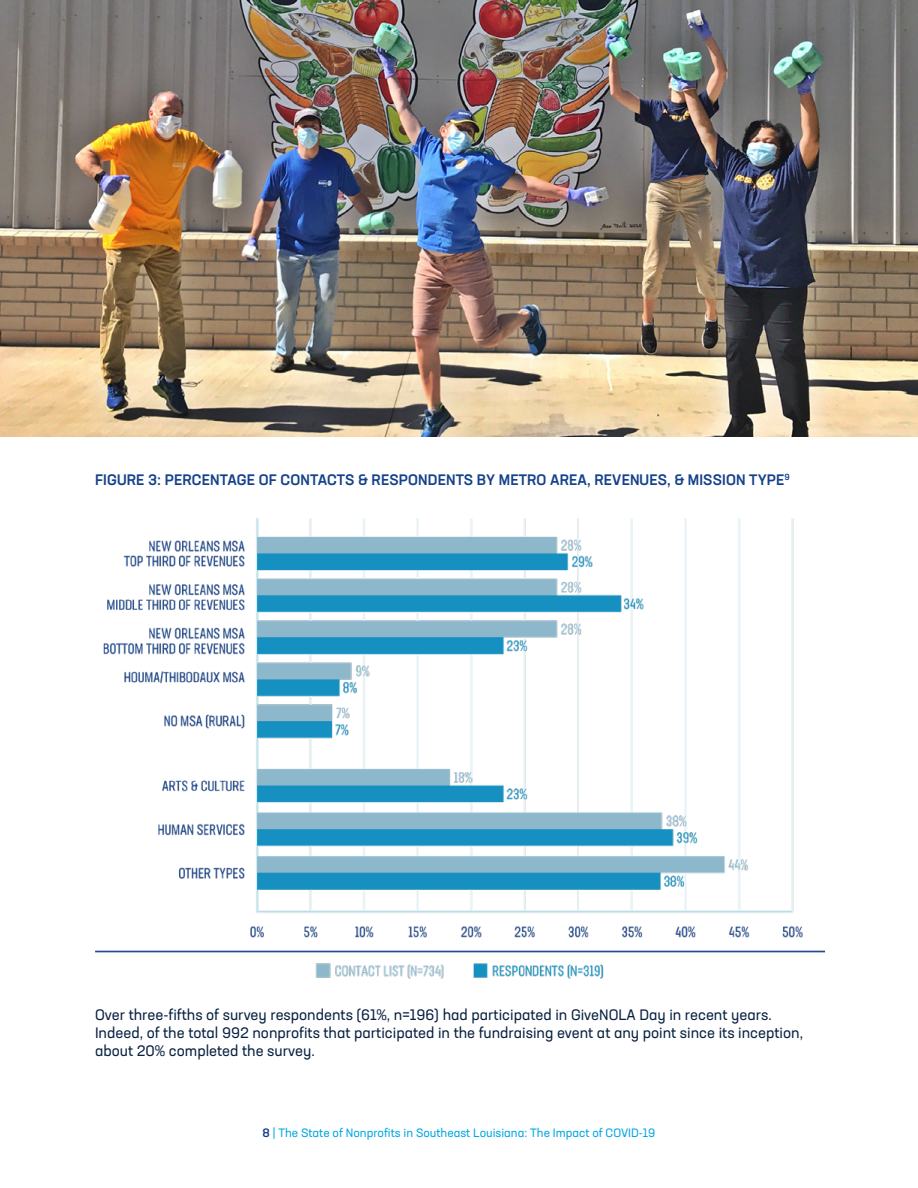
<style>
.page{position:relative;width:918px;height:1188px;background:#fff}
.page>*{position:absolute;margin:0;border:0;box-sizing:border-box;transform-origin:0 0}
.t1{font:15px/18px "Neusa Next Std";color:#072040}
.t2{font:500 15px "Neusa Next Std";letter-spacing:.01em;color:#15428a}
.t3{font:12px "Neusa Next Std";color:#00a7e1}
.s1{font-weight:500;color:#15428a}
</style>
<div class="page">
<img style="left:95px;top:518px;width:729px;height:461px">
<img style="left:0;top:0;width:918px;height:436px">
<p class="t2" style="left:95px;top:470px;width:696px">FIGURE 3: PERCENTAGE OF CONTACTS &amp; RESPONDENTS BY METRO AREA, REVENUES, &amp; MISSION TYPE<sup>9</sup></p>
<p class="t1" style="left:95px;top:1006px;width:710px">Over three-fifths of survey respondents (61%, n=196) had participated in GiveNOLA Day in recent years.<br>Indeed, of the total 992 nonprofits that participated in the fundraising event at any point since its inception, about 20% completed the survey.</p>
<p class="t3" style="left:263px;top:1125px;width:394px"><span class="s1">8</span> | The State of Nonprofits in Southeast Louisiana: The Impact of COVID-19</p>
</div>
